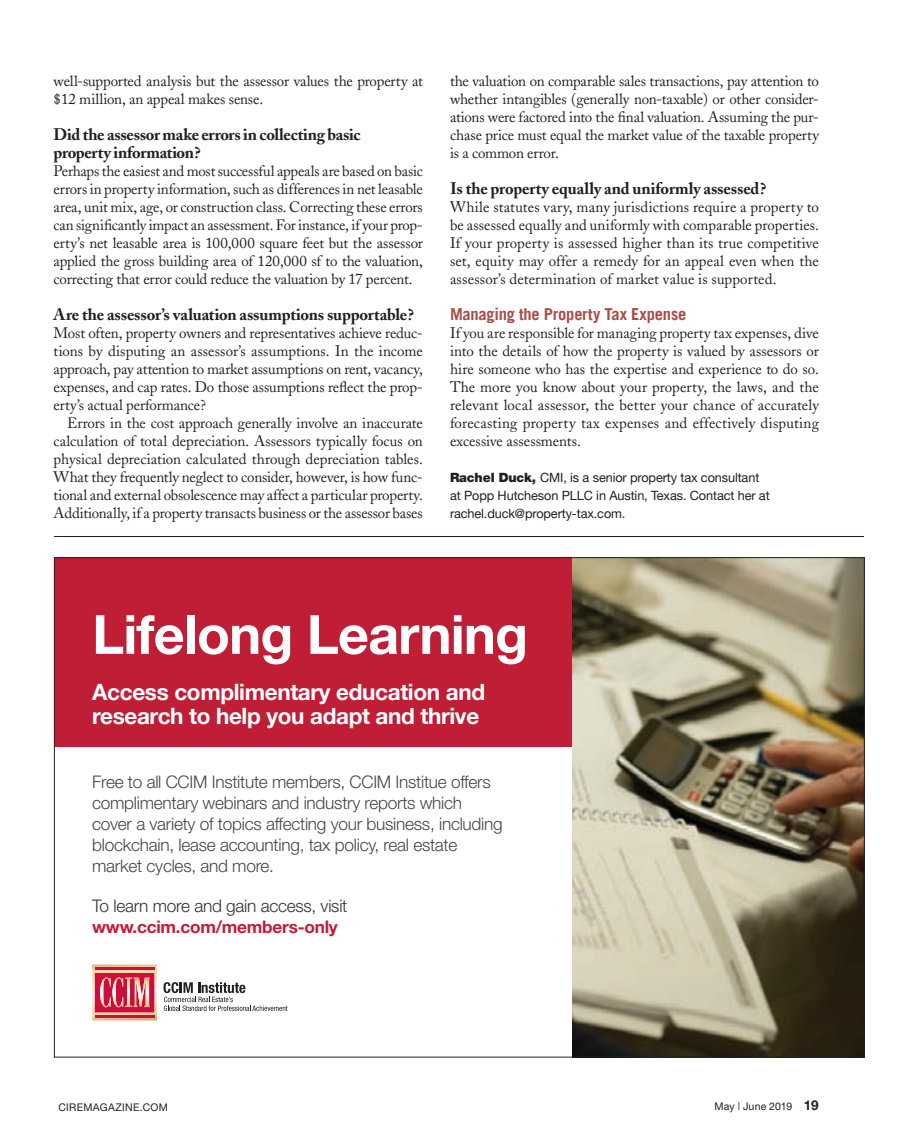
<style>
.page{position:relative;width:900px;height:1143px;background:#fff}
.page>*{position:absolute;margin:0;border:0;box-sizing:border-box;transform-origin:0 0}
.t1{font:700 54px "Helvetica Neue";letter-spacing:-.015em;color:#fff}
.t2{font:700 22.5px/24px "Helvetica Neue";letter-spacing:-.015em;color:#fff}
.t3{font:300 17.25px/21px "Helvetica Neue";letter-spacing:-.015em;color:#444547}
.t4{font:300 17.25px "Helvetica Neue";letter-spacing:-.015em;color:#313232}
.t5{font:700 17.25px "Helvetica Neue";letter-spacing:-.015em;color:#bf1e36}
.t6{font:700 16.5px/18px "Adobe Caslon";letter-spacing:-.015em;color:#231f20}
.t7{font:700 16.5px "Trade Gothic";letter-spacing:-.015em;color:#a94d47}
.t8{font:15px/18px "Adobe Caslon";letter-spacing:-.005em;color:#231f20;text-align:justify}
.t9{font:12.75px/18px "Helvetica Neue";letter-spacing:-.01em;color:#231f20}
.t10{font:10.5px "Helvetica Neue";letter-spacing:.02em;color:#231f20}
.s1{font-weight:900}
.s2{font-weight:700;font-size:13.5px}
</style>
<div class="page">
<hr style="left:54px;top:536px;width:810px;height:1px;background:#231f20">
<div style="left:54px;top:558px;width:810px;height:189px;background:#bf1e36"></div>
<img style="left:573px;top:559px;width:290px;height:497px">
<img style="left:92px;top:965px;width:65px;height:56px">
<hr style="left:95px;top:967px;width:59px;height:2px;background:#cd0d40">
<hr style="left:95px;top:1016px;width:59px;height:2px;background:#cd0d40">
<svg style="left:95px;top:973px;width:59px;height:39px"></svg>
<img style="left:134px;top:978px;width:16px;height:29px">
<img style="left:125px;top:978px;width:7px;height:29px">
<img style="left:113px;top:977px;width:1px;height:30px">
<img style="left:114px;top:977px;width:9px;height:30px">
<img style="left:100px;top:977px;width:2px;height:30px">
<img style="left:102px;top:977px;width:9px;height:30px">
<svg style="left:164px;top:982px;width:124px;height:29px"></svg>
<p class="t8" style="left:54px;top:72px;width:371px">well-supported analysis but the assessor values the property at $12 million, an appeal makes sense.</p>
<p class="t6" style="left:54px;top:125px;width:309px">Did the assessor make errors in collecting basic property information?</p>
<p class="t8" style="left:54px;top:162px;width:371px">Perhaps the easiest and most successful appeals are based on basic errors in property information, such as differences in net leasable area, unit mix, age, or construction class. Correcting these errors can significantly impact an assessment. For instance, if your prop&shy;erty’s net leasable area is 100,000 square feet but the assessor applied the gross building area of 120,000 sf to the valuation, correcting that error could reduce the valuation by 17 percent.</p>
<p class="t6" style="left:54px;top:305px;width:362px">Are the assessor’s valuation assumptions supportable?</p>
<p class="t8" style="left:54px;top:324px;width:371px">Most often, property owners and representatives achieve reduc&shy;tions by disputing an assessor’s assumptions. In the income approach, pay attention to market assumptions on rent, vacancy, expenses, and cap rates. Do those assumptions reflect the prop&shy;erty’s actual performance?</p>
<p class="t8" style="left:54px;top:414px;width:371px;text-indent:14px">Errors in the cost approach generally involve an inaccurate calculation of total depreciation. Assessors typically focus on physical depreciation calculated through depreciation tables.<br>What they frequently neglect to consider, however, is how func&shy;tional and external obsolescence may affect a particular property.<br>Additionally, if a property transacts business or the assessor bases</p>
<p class="t8" style="left:450px;top:72px;width:370px">the valuation on comparable sales transactions, pay attention to whether intangibles (generally non-taxable) or other consider&shy;ations were factored into the final valuation. Assuming the pur&shy;chase price must equal the market value of the taxable property is a common error.</p>
<p class="t6" style="left:450px;top:179px;width:318px">Is the property equally and uniformly assessed?</p>
<p class="t8" style="left:450px;top:198px;width:371px">While statutes vary, many jurisdictions require a property to be assessed equally and uniformly with comparable properties.<br>If your property is assessed higher than its true competitive set, equity may offer a remedy for an appeal even when the assessor’s determination of market value is supported.</p>
<p class="t7" style="left:450px;top:303px;width:238px">Managing the Property Tax Expense</p>
<p class="t8" style="left:450px;top:324px;width:370px">If you are responsible for managing property tax expenses, dive into the details of how the property is valued by assessors or hire someone who has the expertise and experience to do so.<br>The more you know about your property, the laws, and the relevant local assessor, the better your chance of accurately forecasting property tax expenses and effectively disputing excessive assessments.</p>
<p class="t9" style="left:450px;top:468px;width:321px"><span class="s1">Rachel Duck,</span> CMI, is a senior property tax consultant at Popp Hutcheson PLLC in Austin, Texas. Contact her at rachel.duck@property-tax.com.</p>
<h1 class="t1" style="left:92px;top:601px;width:437px">Lifelong Learning</h1>
<h2 class="t2" style="left:92px;top:679px;width:394px">Access complimentary education and research to help you adapt and thrive</h2>
<p class="t3" style="left:92px;top:771px;width:412px">Free to all CCIM Institute members, CCIM Institue offers complimentary webinars and industry reports which cover a variety of topics affecting your business, including blockchain, lease accounting, tax policy, real estate market cycles, and more.</p>
<p class="t4" style="left:92px;top:895px;width:257px">To learn more and gain access, visit</p>
<p class="t5" style="left:92px;top:916px;width:247px">www.ccim.com/members-only</p>
<p class="t10" style="left:58px;top:1101px;width:111px">CIREMAGAZINE.COM</p>
<p class="t10" style="left:715px;top:1100px;width:106px">May | June 2019 <span class="s2">19</span></p>
</div>
